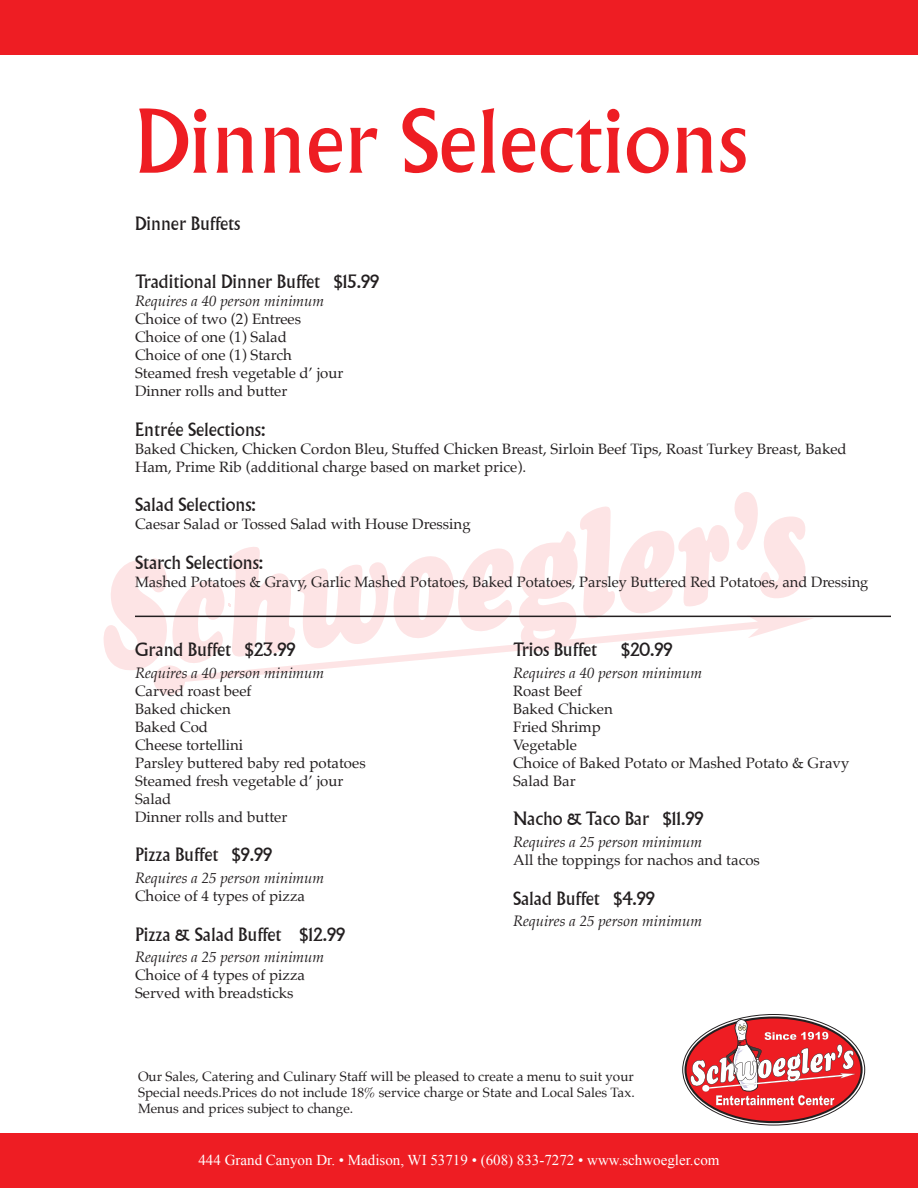
<style>
.page{position:relative;width:918px;height:1188px;background:#fff}
.page>*{position:absolute;margin:0;border:0;box-sizing:border-box;transform-origin:0 0}
.t1{font:85.5px "Albertus";color:#ee1d23}
.t2{font:18px "Albertus";color:#231f20}
.t3{font:15px/18px "Palatino";color:#231f20}
.t4{font:italic 15px "Palatino";color:#231f20}
.t5{font:15px "Times New Roman";color:#fff}
.t6{font:13.5px "Palatino";color:#231f20}
</style>
<div class="page">
<div style="left:154px;top:665px;width:31px;height:30px;background:#fde4e5;border-radius:50%"></div>
<svg style="left:104px;top:492px;width:710px;height:190px"></svg>
<svg style="left:682px;top:1014px;width:183px;height:112px"></svg>
<div style="left:0;top:0;width:918px;height:55px;background:#ee1d23"></div>
<div style="left:0;top:1133px;width:918px;height:55px;background:#ee1d23"></div>
<hr style="left:135px;top:616px;width:756px;height:1px;background:#231f20">
<p class="t1" style="left:135px;top:91px;width:614px">Dinner Selections</p>
<p class="t2" style="left:135px;top:213px;width:107px">Dinner Buffets</p>
<p class="t2" style="left:135px;top:271px;width:246px">Traditional Dinner Buffet $15.99</p>
<p class="t4" style="left:135px;top:288px;width:191px">Requires a 40 person minimum</p>
<p class="t3" style="left:135px;top:310px;width:168px">Choice of two (2) Entrees</p>
<p class="t3" style="left:135px;top:328px;width:153px">Choice of one (1) Salad</p>
<p class="t3" style="left:135px;top:346px;width:158px">Choice of one (1) Starch</p>
<p class="t3" style="left:135px;top:364px;width:210px">Steamed fresh vegetable d’ jour</p>
<p class="t3" style="left:135px;top:382px;width:154px">Dinner rolls and butter</p>
<p class="t2" style="left:135px;top:418px;width:132px">Entrée Selections:</p>
<p class="t3" style="left:135px;top:439px;width:713px">Baked Chicken, Chicken Cordon Bleu, Stuffed Chicken Breast, Sirloin Beef Tips, Roast Turkey Breast, Baked<br>Ham, Prime Rib (additional charge based on market price).</p>
<p class="t2" style="left:135px;top:494px;width:122px">Salad Selections:</p>
<p class="t3" style="left:135px;top:515px;width:337px">Caesar Salad or Tossed Salad with House Dressing</p>
<p class="t2" style="left:135px;top:552px;width:130px">Starch Selections:</p>
<p class="t3" style="left:135px;top:573px;width:735px">Mashed Potatoes &amp; Gravy, Garlic Mashed Potatoes, Baked Potatoes, Parsley Buttered Red Potatoes, and Dressing</p>
<p class="t2" style="left:135px;top:639px;width:162px">Grand Buffet $23.99</p>
<p class="t4" style="left:135px;top:660px;width:191px">Requires a 40 person minimum</p>
<p class="t3" style="left:135px;top:682px;width:118px">Carved roast beef</p>
<p class="t3" style="left:135px;top:700px;width:97px">Baked chicken</p>
<p class="t3" style="left:135px;top:718px;width:75px">Baked Cod</p>
<p class="t3" style="left:135px;top:736px;width:110px">Cheese tortellini</p>
<p class="t3" style="left:135px;top:754px;width:232px">Parsley buttered baby red potatoes</p>
<p class="t3" style="left:135px;top:772px;width:210px">Steamed fresh vegetable d’ jour</p>
<p class="t3" style="left:135px;top:790px;width:38px">Salad</p>
<p class="t3" style="left:135px;top:808px;width:154px">Dinner rolls and butter</p>
<p class="t2" style="left:135px;top:844px;width:139px">Pizza Buffet $9.99</p>
<p class="t4" style="left:135px;top:865px;width:191px">Requires a 25 person minimum</p>
<p class="t3" style="left:135px;top:887px;width:172px">Choice of 4 types of pizza</p>
<p class="t2" style="left:135px;top:923px;width:212px">Pizza &amp; Salad Buffet $12.99</p>
<p class="t4" style="left:135px;top:944px;width:191px">Requires a 25 person minimum</p>
<p class="t3" style="left:135px;top:966px;width:172px">Choice of 4 types of pizza</p>
<p class="t3" style="left:135px;top:984px;width:160px">Served with breadsticks</p>
<p class="t2" style="left:513px;top:639px;width:86px">Trios Buffet</p>
<p class="t2" style="left:621px;top:639px;width:53px">$20.99</p>
<p class="t4" style="left:513px;top:660px;width:191px">Requires a 40 person minimum</p>
<p class="t3" style="left:513px;top:682px;width:71px">Roast Beef</p>
<p class="t3" style="left:513px;top:700px;width:101px">Baked Chicken</p>
<p class="t3" style="left:513px;top:718px;width:89px">Fried Shrimp</p>
<p class="t3" style="left:513px;top:736px;width:66px">Vegetable</p>
<p class="t3" style="left:513px;top:754px;width:338px">Choice of Baked Potato or Mashed Potato &amp; Gravy</p>
<p class="t3" style="left:513px;top:772px;width:64px">Salad Bar</p>
<p class="t2" style="left:513px;top:808px;width:192px">Nacho &amp; Taco Bar $11.99</p>
<p class="t4" style="left:513px;top:829px;width:191px">Requires a 25 person minimum</p>
<p class="t3" style="left:513px;top:851px;width:248px">All the toppings for nachos and tacos</p>
<p class="t2" style="left:513px;top:887px;width:143px">Salad Buffet $4.99</p>
<p class="t4" style="left:513px;top:908px;width:191px">Requires a 25 person minimum</p>
<p class="t6" style="left:138px;top:1065px;width:497px">Our Sales, Catering and Culinary Staff will be pleased to create a menu to suit your</p>
<p class="t6" style="left:138px;top:1081px;width:498px">Special needs.Prices do not include 18% service charge or State and Local Sales Tax.</p>
<p class="t6" style="left:138px;top:1097px;width:217px">Menus and prices subject to change.</p>
<p class="t5" style="left:198px;top:1150px;width:523px">444 Grand Canyon Dr. • Madison, WI 53719 • (608) 833-7272 • www.schwoegler.com</p>
</div>
